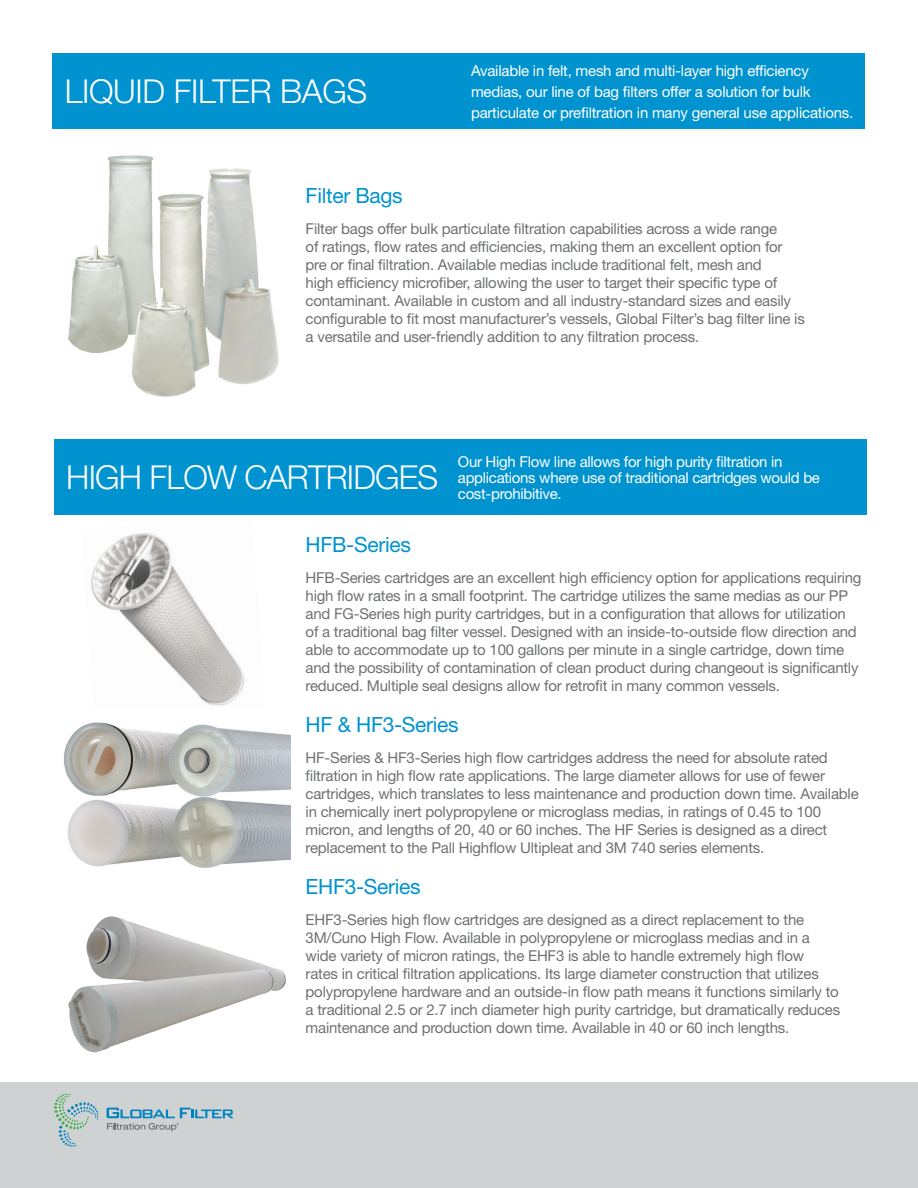
<style>
.page{position:relative;width:918px;height:1188px;background:#fff}
.page>*{position:absolute;margin:0;border:0;box-sizing:border-box;transform-origin:0 0}
.t1{font:300 33px "Helvetica Neue LT Std";letter-spacing:-.025em;color:#fff}
.t2{font:21px "Helvetica Neue LT Std";letter-spacing:-.015em;color:#0093d0}
.t3{font:15px/18px "Helvetica Neue LT Std";letter-spacing:-.015em;color:#6f7171}
.t4{font:15px/21px "Helvetica Neue LT Std";letter-spacing:-.015em;color:#fff}
</style>
<div class="page">
<div style="left:0;top:1082px;width:918px;height:106px;background:#cfd2d3"></div>
<svg style="left:54px;top:1094px;width:44px;height:53px"></svg>
<svg style="left:107px;top:1108px;width:127px;height:23px"></svg>
<img style="left:91px;top:533px;width:154px;height:173px">
<img style="left:64px;top:722px;width:226px;height:146px">
<img style="left:68px;top:916px;width:219px;height:137px">
<img style="left:68px;top:155px;width:211px;height:242px">
<div style="left:52px;top:53px;width:813px;height:76px;background:#0093d0"></div>
<div style="left:54px;top:440px;width:812px;height:75px;background:#0093d0"></div>
<h1 class="t1" style="left:65px;top:71px;width:304px">LIQUID FILTER BAGS</h1>
<p class="t4" style="left:471px;top:60px;width:384px">Available in felt, mesh and multi-layer high efficiency medias, our line of bag filters offer a solution for bulk particulate or prefiltration in many general use applications.</p>
<h2 class="t2" style="left:306px;top:183px;width:99px">Filter Bags</h2>
<p class="t3" style="left:306px;top:220px;width:501px">Filter bags offer bulk particulate filtration capabilities across a wide range<br>of ratings, flow rates and efficiencies, making them an excellent option for pre or final filtration. Available medias include traditional felt, mesh and<br>high efficiency microfiber, allowing the user to target their specific type of contaminant. Available in custom and all industry-standard sizes and easily configurable to fit most manufacturer’s vessels, Global Filter’s bag filter line is a versatile and user-friendly addition to any filtration process.</p>
<h1 class="t1" style="left:66px;top:457px;width:374px">HIGH FLOW CARTRIDGES</h1>
<p class="t4" style="left:458px;top:453px;width:364px;line-height:16px">Our High Flow line allows for high purity filtration in applications where use of traditional cartridges would be cost-prohibitive.</p>
<h2 class="t2" style="left:306px;top:532px;width:107px">HFB-Series</h2>
<p class="t3" style="left:306px;top:569px;width:557px">HFB-Series cartridges are an excellent high efficiency option for applications requiring high flow rates in a small footprint. The cartridge utilizes the same medias as our PP and FG-Series high purity cartridges, but in a configuration that allows for utilization of a traditional bag filter vessel. Designed with an inside-to-outside flow direction and able to accommodate up to 100 gallons per minute in a single cartridge, down time and the possibility of contamination of clean product during changeout is significantly reduced. Multiple seal designs allow for retrofit in many common vessels.</p>
<h2 class="t2" style="left:306px;top:712px;width:155px">HF &amp; HF3-Series</h2>
<p class="t3" style="left:306px;top:749px;width:555px">HF-Series &amp; HF3-Series high flow cartridges address the need for absolute rated filtration in high flow rate applications. The large diameter allows for use of fewer cartridges, which translates to less maintenance and production down time. Available in chemically inert polypropylene or microglass medias, in ratings of 0.45 to 100 micron, and lengths of 20, 40 or 60 inches. The HF Series is designed as a direct replacement to the Pall Highflow Ultipleat and 3M 740 series elements.</p>
<h2 class="t2" style="left:306px;top:874px;width:117px">EHF3-Series</h2>
<p class="t3" style="left:306px;top:911px;width:536px">EHF3-Series high flow cartridges are designed as a direct replacement to the 3M/Cuno High Flow. Available in polypropylene or microglass medias and in a wide variety of micron ratings, the EHF3 is able to handle extremely high flow rates in critical filtration applications. Its large diameter construction that utilizes polypropylene hardware and an outside-in flow path means it functions similarly to a traditional 2.5 or 2.7 inch diameter high purity cartridge, but dramatically reduces maintenance and production down time. Available in 40 or 60 inch lengths.</p>
</div>
